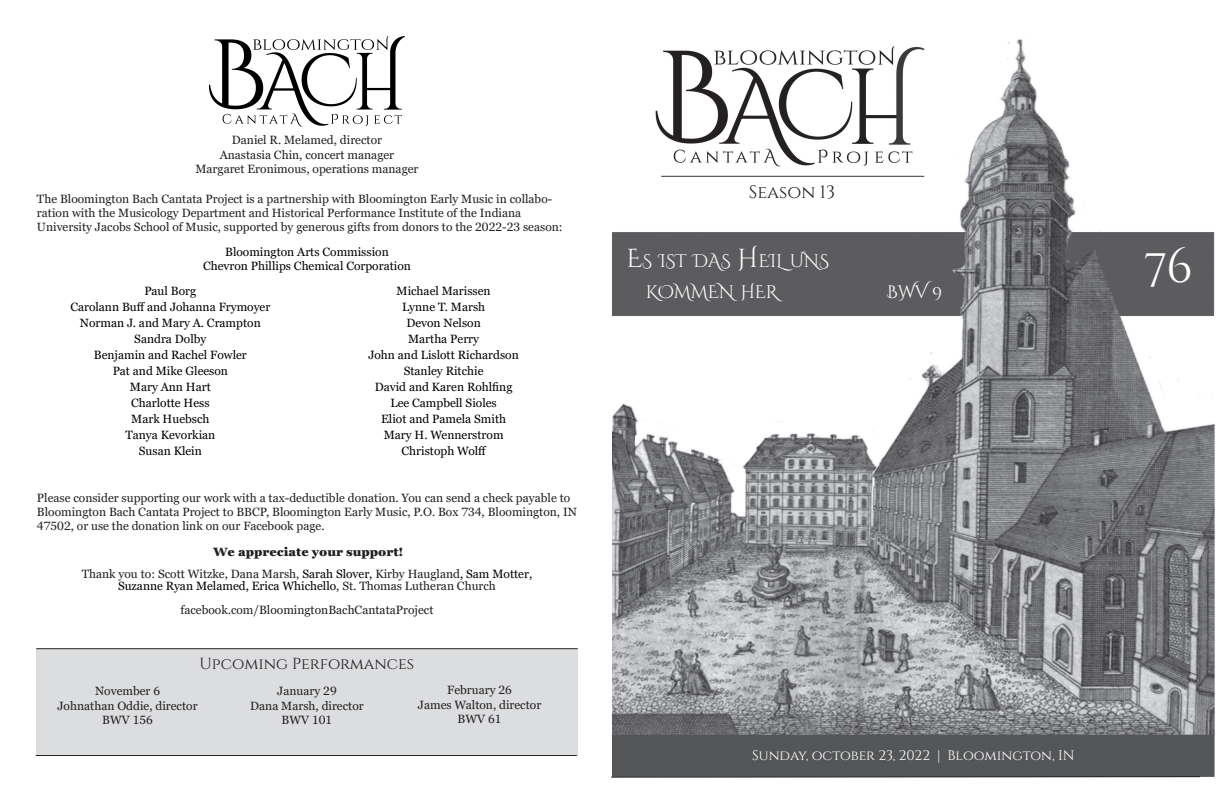
<style>
.page{position:relative;width:1224px;height:792px;background:#fff}
.page>*{position:absolute;margin:0;border:0;box-sizing:border-box;transform-origin:0 0}
.t1{font:48px "Cinzel Decorative";color:#fff}
.t2{font:18.2px "Cinzel Decorative";letter-spacing:-.015em;color:#fff}
.t3{font:18px "Cinzel";color:#231f20}
.t4{font:18px "Cinzel Decorative";color:#fff}
.t5{font:16px "Cinzel";color:#231f20}
.t6{font:14px "Cinzel";color:#fff}
.t7{font:12px/14.4px "Georgia Pro";color:#231f20}
.t8{font:12px "Georgia Pro";color:#000}
.t9{font:900 12px "Georgia Pro";color:#231f20}
.s1{color:#000}
.s2{color:#231f20}
.s3{font-size:26px}
</style>
<div class="page">
<img style="left:612px;top:39px;width:603px;height:738px">
<svg style="left:611px;top:776px;width:590px;height:2px"></svg>
<img style="left:209px;top:36px;width:196px;height:91px">
<div style="left:36px;top:649px;width:542px;height:107px;background:#dcdddf"></div>
<hr style="left:36px;top:755px;width:541px;height:1px;background:#231f20">
<hr style="left:36px;top:648px;width:542px;height:1px;background:#231f20">
<p class="t7" style="left:232px;top:133px;width:152px">Daniel R. Melamed, director</p>
<p class="t7" style="left:220px;top:148px;width:176px">Anastasia Chin, concert manager</p>
<p class="t7" style="left:195px;top:162px;width:225px">Margaret Eronimous, operations manager</p>
<p class="t7" style="left:37px;top:192px;width:527px">The Bloomington Bach Cantata Project is a partnership with Bloomington Early Music in collabo&shy;ration with the Musicology Department and Historical Performance Institute of the Indiana<br>University Jacobs School of Music, supported by generous gifts from donors to the 2022-23 season:</p>
<p class="t8" style="left:225px;top:245px;width:165px">Bloomington Arts Commission</p>
<p class="t8" style="left:203px;top:259px;width:209px">Chevron Phillips Chemical Corporation</p>
<p class="t8" style="left:145px;top:284px;width:53px">Paul Borg</p>
<p class="t8" style="left:70px;top:300px;width:201px">Carolann Buff and Johanna Frymoyer</p>
<p class="t8" style="left:80px;top:316px;width:182px">Norman J. and Mary A. Crampton</p>
<p class="t8" style="left:134px;top:332px;width:74px">Sandra Dolby</p>
<p class="t8" style="left:94px;top:348px;width:154px">Benjamin and Rachel Fowler</p>
<p class="t8" style="left:113px;top:364px;width:117px">Pat and Mike Gleeson</p>
<p class="t8" style="left:130px;top:380px;width:82px">Mary Ann Hart</p>
<p class="t8" style="left:131px;top:396px;width:80px">Charlotte Hess</p>
<p class="t8" style="left:131px;top:412px;width:80px">Mark Huebsch</p>
<p class="t8" style="left:125px;top:428px;width:91px">Tanya Kevorkian</p>
<p class="t8" style="left:139px;top:444px;width:65px">Susan Klein</p>
<p class="t8" style="left:397px;top:284px;width:96px">Michael Marissen</p>
<p class="t8" style="left:402px;top:300px;width:85px">Lynne T. Marsh</p>
<p class="t8" style="left:406px;top:316px;width:76px">Devon Nelson</p>
<p class="t8" style="left:408px;top:332px;width:73px">Martha Perry</p>
<p class="t8" style="left:368px;top:348px;width:152px">John and Lislott Richardson</p>
<p class="t8" style="left:404px;top:364px;width:81px">Stanley Ritchie</p>
<p class="t8" style="left:375px;top:380px;width:139px">David and Karen Rohlfing</p>
<p class="t8" style="left:390px;top:396px;width:108px">Lee Campbell Sioles</p>
<p class="t8" style="left:381px;top:412px;width:127px">Eliot and Pamela Smith</p>
<p class="t8" style="left:384px;top:428px;width:121px">Mary H. Wennerstrom</p>
<p class="t8" style="left:402px;top:444px;width:86px">Christoph Wolff</p>
<p class="t7" style="left:37px;top:491px;width:542px">Please consider supporting our work with a tax-deductible donation. You can send a check payable to<br>Bloomington Bach Cantata Project to BBCP, Bloomington Early Music, P.O. Box 734, Bloomington, IN<br>47502, or use the donation link on our Facebook page.</p>
<p class="t9" style="left:213px;top:545px;width:192px">We appreciate your support!</p>
<p class="t7" style="left:82px;top:567px;width:452px">Thank you to: Scott Witzke, Dana Marsh, <span class="s1">Sarah Slover,</span> Kirby Haugland<span class="s1">, Sam Motter,</span></p>
<p class="t8" style="left:118px;top:579px;width:379px">Suzanne Ryan Melamed, Erica Whichello<span class="s2">, St. Thomas Lutheran Church</span></p>
<p class="t7" style="left:180px;top:603px;width:254px">facebook.com/BloomingtonBachCantataProject</p>
<p class="t5" style="left:200px;top:655px;width:216px">Upcoming Performances</p>
<p class="t7" style="left:95px;top:685px;width:67px">November 6</p>
<p class="t7" style="left:58px;top:699px;width:141px">Johnathan Oddie, director</p>
<p class="t7" style="left:102px;top:713px;width:52px">BWV 156</p>
<p class="t7" style="left:277px;top:685px;width:61px">January 29</p>
<p class="t7" style="left:250px;top:699px;width:115px">Dana Marsh, director</p>
<p class="t7" style="left:282px;top:713px;width:52px">BWV 101</p>
<p class="t7" style="left:447px;top:684px;width:66px">February 26</p>
<p class="t7" style="left:418px;top:698px;width:125px">James Walton, director</p>
<p class="t7" style="left:458px;top:712px;width:45px">BWV 61</p>
<p class="t3" style="left:749px;top:182px;width:88px">Season 13</p>
<p class="t2" style="left:626px;top:249px;width:204px"><span class="s3">E</span>S IST DAS <span class="s3">H</span>EILUNS</p>
<p class="t2" style="left:646px;top:280px;width:133px">KOMMEN HE R</p>
<p class="t4" style="left:887px;top:281px;width:57px">BWV 9</p>
<p class="t6" style="left:752px;top:747px;width:324px">Sunday, october 23, 2022 | Bloomington, IN</p>
<p class="t1" style="left:1143px;top:236px;width:51px">76</p>
</div>
